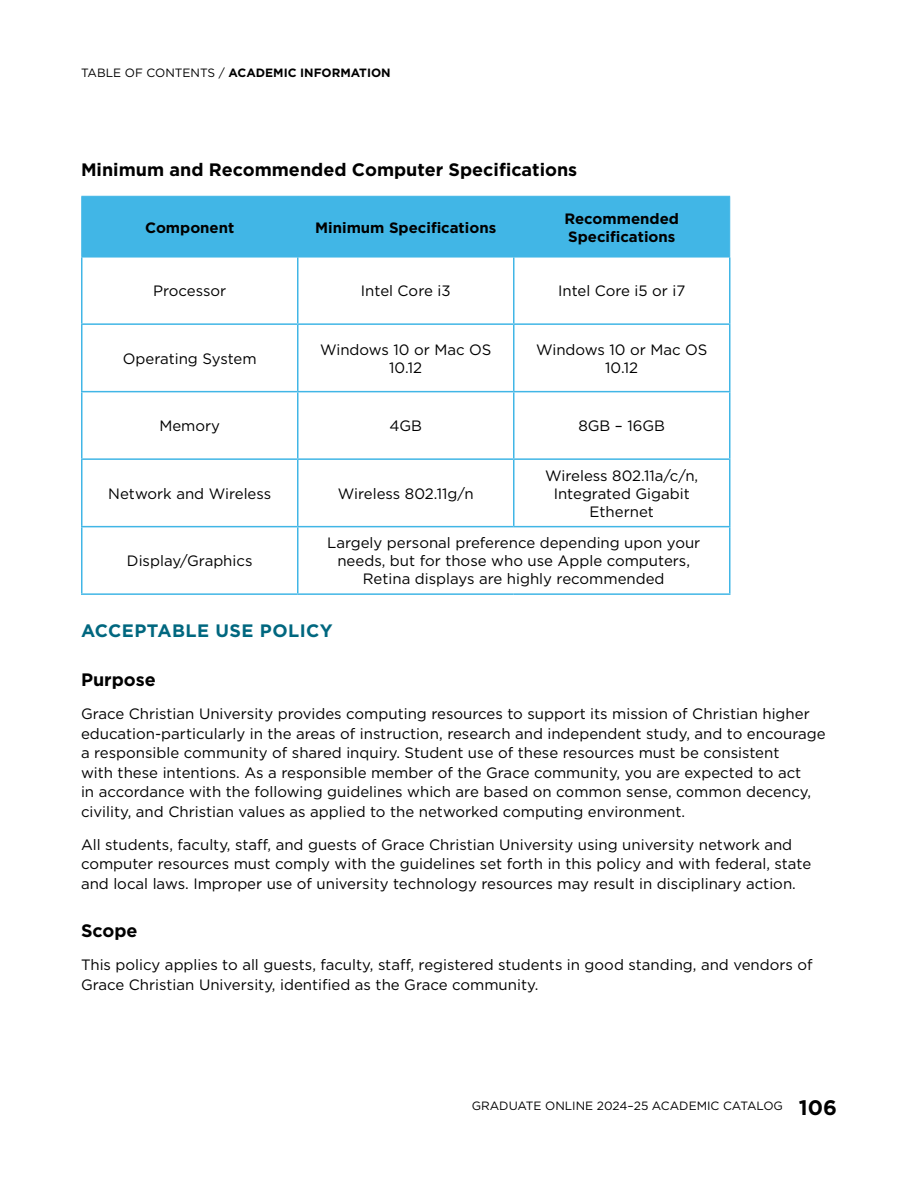
<style>
.page{position:relative;width:918px;height:1188px;background:#fff}
.page>*{position:absolute;margin:0;border:0;box-sizing:border-box;transform-origin:0 0}
.Heading_3{font:700 18px "Gotham";color:#000}
.Heading_2{font:700 18px "Gotham";letter-spacing:.025em;color:#00677f}
.Body_Copy{font:15px/19.5px "Gotham";color:#000}
.Table_Copy{font:15px/18px "Gotham";color:#000;text-align:center}
.Table_Header{font:700 15px/18px "Gotham";color:#000}
.t1{font:12px "Gotham";color:#000}
.t2{font:700 12px "Gotham";color:#000}
.s1{font-weight:700}
.s2{font-weight:700;font-size:21px}
</style>
<div class="page">
<div style="left:82px;top:197px;width:647px;height:60px;background:#41b6e6"></div>
<hr style="left:81px;top:257px;width:1px;height:66px;background:#41b6e6">
<hr style="left:297px;top:257px;width:1px;height:66px;background:#41b6e6">
<hr style="left:513px;top:257px;width:1px;height:66px;background:#41b6e6">
<hr style="left:729px;top:257px;width:1px;height:66px;background:#41b6e6">
<hr style="left:81px;top:323px;width:217px;height:2px;background:#41b6e6">
<hr style="left:81px;top:325px;width:1px;height:66px;background:#41b6e6">
<hr style="left:298px;top:323px;width:216px;height:2px;background:#41b6e6">
<hr style="left:297px;top:325px;width:1px;height:66px;background:#41b6e6">
<hr style="left:514px;top:323px;width:216px;height:2px;background:#41b6e6">
<hr style="left:513px;top:325px;width:1px;height:66px;background:#41b6e6">
<hr style="left:729px;top:325px;width:1px;height:66px;background:#41b6e6">
<hr style="left:81px;top:391px;width:217px;height:1px;background:#41b6e6">
<hr style="left:81px;top:392px;width:1px;height:66px;background:#41b6e6">
<hr style="left:298px;top:391px;width:216px;height:1px;background:#41b6e6">
<hr style="left:297px;top:392px;width:1px;height:66px;background:#41b6e6">
<hr style="left:514px;top:391px;width:216px;height:1px;background:#41b6e6">
<hr style="left:513px;top:392px;width:1px;height:66px;background:#41b6e6">
<hr style="left:729px;top:392px;width:1px;height:66px;background:#41b6e6">
<hr style="left:81px;top:458px;width:217px;height:2px;background:#41b6e6">
<hr style="left:81px;top:460px;width:1px;height:66px;background:#41b6e6">
<hr style="left:298px;top:458px;width:216px;height:2px;background:#41b6e6">
<hr style="left:297px;top:460px;width:1px;height:66px;background:#41b6e6">
<hr style="left:514px;top:458px;width:216px;height:2px;background:#41b6e6">
<hr style="left:513px;top:460px;width:1px;height:66px;background:#41b6e6">
<hr style="left:729px;top:460px;width:1px;height:66px;background:#41b6e6">
<hr style="left:81px;top:526px;width:217px;height:1px;background:#41b6e6">
<hr style="left:81px;top:527px;width:1px;height:66px;background:#41b6e6">
<hr style="left:298px;top:526px;width:216px;height:1px;background:#41b6e6">
<hr style="left:297px;top:527px;width:1px;height:66px;background:#41b6e6">
<hr style="left:514px;top:526px;width:216px;height:1px;background:#41b6e6">
<hr style="left:729px;top:527px;width:1px;height:66px;background:#41b6e6">
<hr style="left:81px;top:593px;width:217px;height:2px;background:#41b6e6">
<hr style="left:298px;top:593px;width:216px;height:2px;background:#41b6e6">
<hr style="left:514px;top:593px;width:216px;height:2px;background:#41b6e6">
<hr style="left:81px;top:196px;width:217px;height:1px;background:#41b6e6">
<hr style="left:81px;top:197px;width:1px;height:60px;background:#41b6e6">
<hr style="left:298px;top:196px;width:216px;height:1px;background:#41b6e6">
<hr style="left:297px;top:197px;width:1px;height:60px;background:#41b6e6">
<hr style="left:514px;top:196px;width:216px;height:1px;background:#41b6e6">
<hr style="left:513px;top:197px;width:1px;height:60px;background:#41b6e6">
<hr style="left:729px;top:197px;width:1px;height:60px;background:#41b6e6">
<hr style="left:81px;top:257px;width:217px;height:1px;background:#41b6e6">
<hr style="left:298px;top:257px;width:216px;height:1px;background:#41b6e6">
<hr style="left:514px;top:257px;width:216px;height:1px;background:#41b6e6">
<p class="t1" style="left:81px;top:65px;width:166px">TABLE OF CONTENTS / <span class="s1">Academic</span></p>
<p class="t2" style="left:300px;top:65px;width:14px">Information</p>
<h2 class="Heading_3" style="left:81px;top:158px;width:498px">Minimum and Recommended Computer Specifications</h2>
<h3 class="Table_Header" style="left:145px;top:218px;width:91px">Component</h3>
<h3 class="Table_Header" style="left:315px;top:218px;width:183px">Minimum Specifications</h3>
<h3 class="Table_Header" style="left:564px;top:209px;width:116px">Recommended<br>Specifications</h3>
<p class="Table_Copy" style="left:153px;top:282px;width:75px">Processor</p>
<p class="Table_Copy" style="left:361px;top:282px;width:91px">Intel Core i3</p>
<p class="Table_Copy" style="left:558px;top:282px;width:129px">Intel Core i5 or i7</p>
<p class="Table_Copy" style="left:123px;top:349px;width:135px">Operating System</p>
<p class="Table_Copy" style="left:320px;top:340px;width:173px">Windows 10 or Mac OS<br>10.12</p>
<p class="Table_Copy" style="left:536px;top:340px;width:173px">Windows 10 or Mac OS<br>10.12</p>
<p class="Table_Copy" style="left:159px;top:417px;width:62px">Memory</p>
<p class="Table_Copy" style="left:389px;top:417px;width:34px">4GB</p>
<p class="Table_Copy" style="left:578px;top:417px;width:88px">8GB – 16GB</p>
<p class="Table_Copy" style="left:108px;top:484px;width:165px">Network and Wireless</p>
<p class="Table_Copy" style="left:338px;top:484px;width:137px">Wireless 802.11g/n</p>
<p class="Table_Copy" style="left:545px;top:466px;width:155px">Wireless 802.11a/c/n,<br>Integrated Gigabit<br>Ethernet</p>
<p class="Table_Copy" style="left:327px;top:534px;width:375px">Largely personal preference depending upon your needs, but for those who use Apple computers,<br>Retina displays are highly recommended</p>
<h2 class="Heading_2" style="left:81px;top:619px;width:253px">ACCEPTABLE USE POLICY</h2>
<h2 class="Heading_3" style="left:81px;top:668px;width:76px">Purpose</h2>
<p class="Body_Copy" style="left:81px;top:704px;width:746px">Grace Christian University provides computing resources to support its mission of Christian higher education-particularly in the areas of instruction, research and independent study, and to encourage a responsible community of shared inquiry. Student use of these resources must be consistent<br>with these intentions. As a responsible member of the Grace community, you are expected to act<br>in accordance with the following guidelines which are based on common sense, common decency, civility, and Christian values as applied to the networked computing environment.</p>
<p class="Body_Copy" style="left:81px;top:834px;width:732px">All students, faculty, staff, and guests of Grace Christian University using university network and computer resources must comply with the guidelines set forth in this policy and with federal, state and local laws. Improper use of university technology resources may result in disciplinary action.</p>
<h2 class="Heading_3" style="left:81px;top:919px;width:58px">Scope</h2>
<p class="Body_Copy" style="left:81px;top:955px;width:733px">This policy applies to all guests, faculty, staff, registered students in good standing, and vendors of<br>Grace Christian University, identified as the Grace community.</p>
<p class="Table_Copy" style="left:127px;top:552px;width:127px">Display/Graphics</p>
<p class="t1" style="left:472px;top:1098px;width:367px">GRADUATE ONLINE 2024–25 ACADEMIC CATALOG <span class="s2">106</span></p>
</div>
